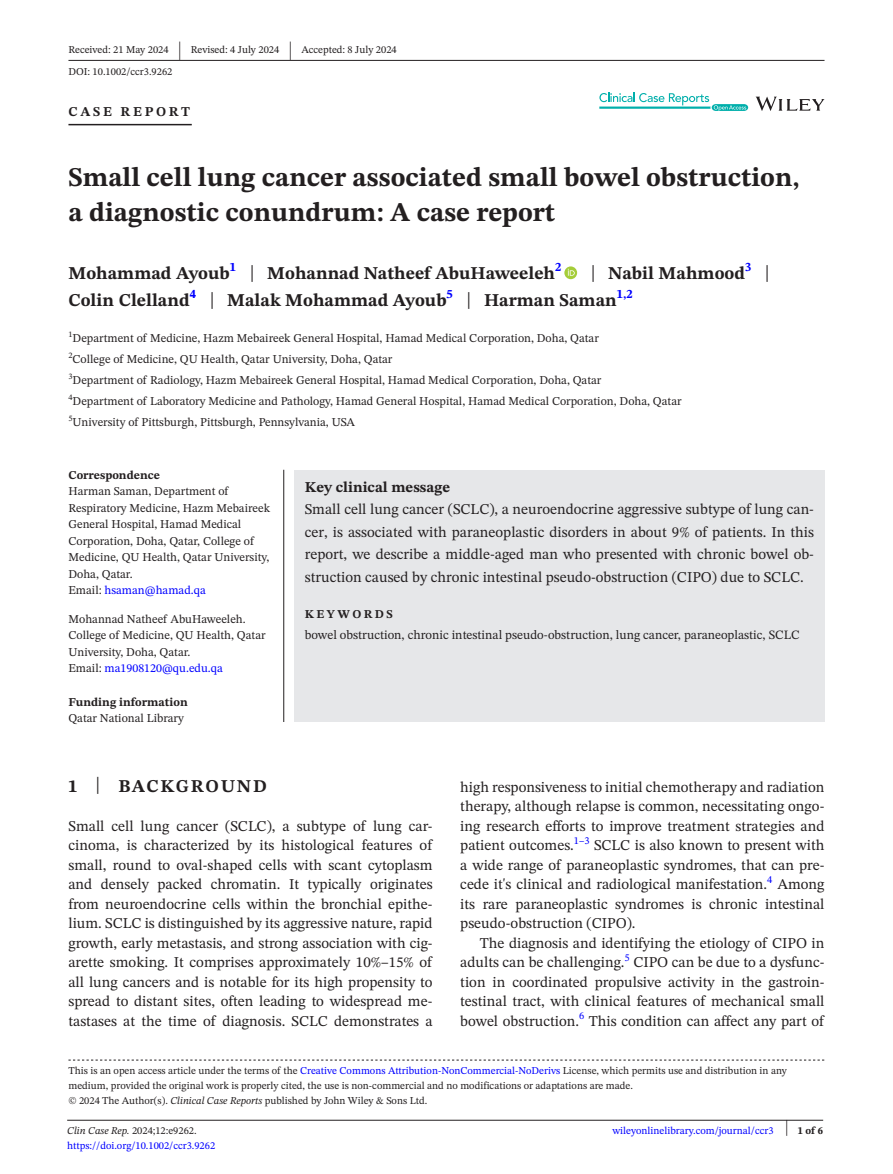
<style>
.page{position:relative;width:893px;height:1174px;background:#fff}
.page>*{position:absolute;margin:0;border:0;box-sizing:border-box;transform-origin:0 0}
.t1{font:700 27px/34.5px "STIX Two Text";color:#231f20}
.t2{font:25.65px "STIX Two Text";color:#231f20;scale:.49 1}
.t3{font:700 18px/27px "STIX Two Text";color:#231f20}
.t4{font:700 18px "STIX Two Text";letter-spacing:.1em;color:#231f20}
.t5{font:15px/19.5px "STIX Two Text";color:#231f20;text-align:justify}
.t6{font:700 15px "STIX Two Text";color:#231f20}
.t7{font:700 13.5px "STIX Two Text";letter-spacing:.2em;color:#231f20}
.t8{font:12.75px "STIX Two Text";color:#231f20}
.t9{font:12px/16.5px "STIX Two Text";color:#231f20}
.t10{font:700 12px "STIX Two Text";color:#231f20}
.t11{font:700 12px "STIX Two Text";letter-spacing:.2em;color:#231f20}
.t12{font:10.5px/15px "STIX Two Text";color:#231f20}
.t13{font:10.5px "STIX Two Text";color:#00f}
.t14{font:700 10.5px "STIX Two Text";color:#231f20}
.t15{font:8.4px "STIX Two Text";color:#231f20}
.s1{font-weight:400;font-size:23.4px}
.s2{color:#00f}
.s3{font-weight:400;font-size:23.7px}
.s4{font-style:italic}
.s5{font-weight:400;font-size:22.2px}
</style>
<div class="page">
<hr style="left:67px;top:1119px;width:756px;height:1px;background:#231f20">
<svg style="left:756px;top:97px;width:68px;height:14px"></svg>
<svg style="left:599px;top:93px;width:149px;height:18px"></svg>
<hr style="left:68px;top:60px;width:756px;height:1px;background:#231f20">
<hr style="left:68px;top:124px;width:124px;height:1px;background:#231f20">
<svg style="left:564px;top:266px;width:13px;height:13px"></svg>
<svg style="left:568px;top:269px;width:7px;height:7px"></svg>
<svg style="left:68px;top:1059px;width:756px;height:1px"></svg>
<div style="left:294px;top:470px;width:530px;height:179px;background:#e6e7e9"></div>
<div style="left:294px;top:648px;width:530px;height:74px;background:#e6e7e9"></div>
<hr style="left:283px;top:470px;width:1px;height:252px;background:#231f20">
<p class="t12" style="left:68px;top:42px;width:102px">Received: 21 May 2024</p>
<h2 class="t2" style="left:178px;top:32px;width:8px">|</h2>
<p class="t12" style="left:191px;top:42px;width:90px">Revised: 4 July 2024</p>
<h2 class="t2" style="left:289px;top:32px;width:8px">|</h2>
<p class="t12" style="left:301px;top:42px;width:97px">Accepted: 8 July 2024</p>
<p class="t12" style="left:68px;top:64px;width:105px">DOI: 10.1002/ccr3.9262</p>
<p class="t7" style="left:68px;top:101px;width:123px">CASE REPORT</p>
<h1 class="t1" style="left:68px;top:161px;width:733px">Small cell lung cancer associated small bowel obstruction, a diagnostic conundrum: A case report</h1>
<p class="t3" style="left:68px;top:260px;width:494px">Mohammad Ayoub<sup>1</sup> <span class="s1">|</span> Mohannad Natheef AbuHaweeleh<sup>2</sup></p>
<p class="t3" style="left:68px;top:260px;width:703px;text-indent:522px"><span class="s1">|</span> Nabil Mahmood<sup>3</sup> <span class="s1">|<br></span>Colin Clelland<sup>4</sup> <span class="s1">|</span> Malak Mohammad Ayoub<sup>5</sup> <span class="s1">|</span> Harman Saman<sup>1,2</sup></p>
<p class="t9" style="left:68px;top:328px;width:615px;line-height:21px"><sup>1</sup>Department of Medicine, Hazm Mebaireek General Hospital, Hamad Medical Corporation, Doha, Qatar<br><sup>2</sup>College of Medicine, QU Health, Qatar University, Doha, Qatar<br><sup>3</sup>Department of Radiology, Hazm Mebaireek General Hospital, Hamad Medical Corporation, Doha, Qatar<br><sup>4</sup>Department of Laboratory Medicine and Pathology, Hamad General Hospital, Hamad Medical Corporation, Doha, Qatar</p>
<p class="t15" style="left:68px;top:412px;width:6px">5</p>
<p class="t9" style="left:73px;top:414px;width:284px">University of Pittsburgh, Pittsburgh, Pennsylvania, USA</p>
<p class="t10" style="left:68px;top:466px;width:93px">Correspondence</p>
<p class="t9" style="left:68px;top:483px;width:203px">Harman Saman, Department of<br>Respiratory Medicine, Hazm Mebaireek<br>General Hospital, Hamad Medical<br>Corporation, Doha, Qatar, College of<br>Medicine, QU Health, Qatar University,<br>Doha, Qatar.<br>Email: <span class="s2">hsaman@hamad.qa</span></p>
<p class="t9" style="left:68px;top:610px;width:199px">Mohannad Natheef AbuHaweeleh.<br>College of Medicine, QU Health, Qatar<br>University, Doha, Qatar.<br>Email: <span class="s2">ma1908120@qu.edu.qa</span></p>
<p class="t10" style="left:68px;top:693px;width:121px">Funding information</p>
<p class="t9" style="left:68px;top:709px;width:117px">Qatar National Library</p>
<p class="t6" style="left:305px;top:476px;width:147px">Key clinical message</p>
<p class="t5" style="left:305px;top:498px;width:511px;line-height:22.5px">Small cell lung cancer (SCLC), a neuroendocrine aggressive subtype of lung can&shy;cer, is associated with paraneoplastic disorders in about 9% of patients. In this report, we describe a middle-aged man who presented with chronic bowel ob&shy;struction caused by chronic intestinal pseudo-obstruction (CIPO) due to SCLC.</p>
<p class="t11" style="left:305px;top:605px;width:90px">KEYWORDS</p>
<p class="t8" style="left:305px;top:625px;width:496px">bowel obstruction, chronic intestinal pseudo-obstruction, lung cancer, paraneoplastic, SCLC</p>
<p class="t4" style="left:68px;top:773px;width:200px">1 <span class="s3">|</span> BACKGROUND</p>
<p class="t5" style="left:68px;top:816px;width:366px">Small cell lung cancer (SCLC), a subtype of lung car&shy;cinoma, is characterized by its histological features of small, round to oval-shaped cells with scant cytoplasm and densely packed chromatin. It typically originates from neuroendocrine cells within the bronchial epithe&shy;lium. SCLC is distinguished by its aggressive nature, rapid growth, early metastasis, and strong association with cig&shy;arette smoking. It comprises approximately 10%–15% of all lung cancers and is notable for its high propensity to spread to distant sites, often leading to widespread me&shy;tastases at the time of diagnosis. SCLC demonstrates a</p>
<p class="t5" style="left:460px;top:777px;width:366px">high responsiveness to initial chemotherapy and radiation therapy, although relapse is common, necessitating ongo&shy;ing research efforts to improve treatment strategies and patient outcomes.</p>
<p class="t13" style="left:574px;top:832px;width:17px">1–3</p>
<p class="t5" style="left:460px;top:835px;width:366px;text-indent:134px">SCLC is also known to present with a wide range of paraneoplastic syndromes, that can pre&shy;cede it's clinical and radiological manifestation.</p>
<p class="t13" style="left:767px;top:871px;width:7px">4</p>
<p class="t5" style="left:460px;top:874px;width:366px;text-indent:317px">Among its rare paraneoplastic syndromes is chronic intestinal pseudo-obstruction (CIPO).</p>
<p class="t5" style="left:460px;top:933px;width:366px;text-indent:20px">The diagnosis and identifying the etiology of CIPO in adults can be challenging.</p>
<p class="t13" style="left:625px;top:949px;width:7px">5</p>
<p class="t5" style="left:460px;top:952px;width:366px;text-indent:173px">CIPO can be due to a dysfunc&shy;tion in coordinated propulsive activity in the gastroin&shy;testinal tract, with clinical features of mechanical small bowel obstruction.</p>
<p class="t13" style="left:579px;top:1008px;width:7px">6</p>
<p class="t5" style="left:589px;top:1011px;width:237px">This condition can affect any part of</p>
<p class="t12" style="left:68px;top:1063px;width:720px">This is an open access article under the terms of the <span class="s2">Creative Commons Attribution-NonCommercial-NoDerivs</span> License, which permits use and distribution in any medium, provided the original work is properly cited, the use is non-commercial and no modifications or adaptations are made.<br>© 2024 The Author(s). <span class="s4">Clinical Case Reports</span> published by John Wiley &amp; Sons Ltd.</p>
<p class="t12" style="left:67px;top:1123px;width:131px"><span class="s4">Clin Case Rep.</span> 2024;12:e9262.</p>
<p class="t14" style="left:785px;top:1123px;width:39px"><span class="s5">|</span> 1 of 6</p>
<p class="t13" style="left:67px;top:1138px;width:150px">https://doi.org/10.1002/ccr3.9262</p>
<p class="t13" style="left:612px;top:1123px;width:163px">wileyonlinelibrary.com/journal/ccr3</p>
</div>
